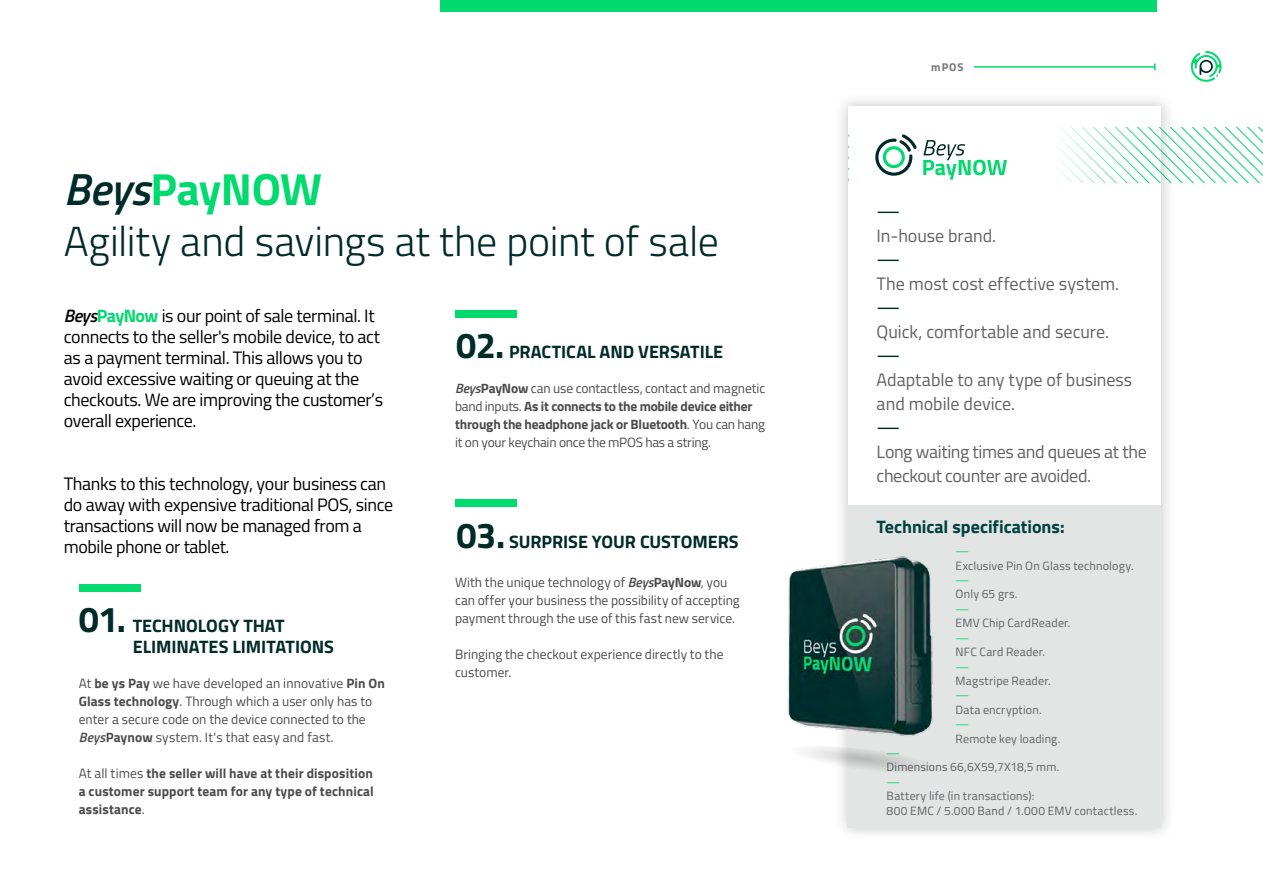
<style>
.page{position:relative;width:1263px;height:893px;background:#fff}
.page>*{position:absolute;margin:0;border:0;box-sizing:border-box;transform-origin:0 0}
.t1{font:700 45px "Titillium Web";letter-spacing:-.01em;color:#00da6f}
.t2{font:300 42px "Titillium Web";letter-spacing:-.005em;color:#002b29}
.t3{font:21px "Titillium Web";color:#002b29}
.t4{font:18px/21px "Titillium Web";letter-spacing:-.02em;color:#000}
.t5{font:18px/24px "Titillium Web";letter-spacing:-.005em;color:#606163}
.t6{font:700 18px/21px "Titillium Web";letter-spacing:-.005em;color:#002b29}
.t7{font:18px/24px "Titillium Web";letter-spacing:-.025em;color:#606163}
.t8{font:700 18px "Titillium Web";color:#004141}
.t9{font:13.5px/18px "Titillium Web";color:#4b4b4d}
.t10{font:700 13.5px/18px "Titillium Web";letter-spacing:.01em;color:#4b4b4d;text-align:justify}
.t11{font:12px/14.4px "Titillium Web";letter-spacing:.015em;color:#606163}
.t12{font:12px "Titillium Web";color:#00da6f}
.t13{font:700 11.25px "Titillium Web";color:#757577}
.s1{font-weight:600;font-style:italic;color:#002b29}
.s2{font-weight:600;font-style:italic}
.s3{font-weight:700;color:#00da6f}
.s4{font-style:inherit}
.s5{font-size:36px}
.s6{font-weight:700}
.s7{font-weight:400}
</style>
<div class="page">
<div style="left:834px;top:92px;width:341px;height:750px;background:#4b4b4d;opacity:.3"></div>
<div style="left:848px;top:106px;width:313px;height:721px;background:#fff"></div>
<div style="left:847px;top:505px;width:314px;height:322px;background:#e3e4e4"></div>
<div style="left:79px;top:585px;width:62px;height:7px;background:#00da6f"></div>
<div style="left:456px;top:310px;width:61px;height:7px;background:#00da6f"></div>
<div style="left:456px;top:500px;width:61px;height:7px;background:#00da6f"></div>
<svg style="left:848px;top:128px;width:415px;height:55px"></svg>
<hr style="left:974px;top:66px;width:181px;height:2px;background:#00da6f">
<div style="left:440px;top:0;width:717px;height:12px;background:#00da6f"></div>
<svg style="left:1191px;top:51px;width:30px;height:31px"></svg>
<img style="left:805px;top:746px;width:115px;height:26px">
<img style="left:788px;top:553px;width:145px;height:186px">
<h1 class="t1" style="left:64px;top:155px;width:260px"><span class="s1">Beys</span>PayNOW</h1>
<h2 class="t2" style="left:64px;top:211px;width:657px">Agility and savings at the point of sale</h2>
<p class="t4" style="left:64px;top:305px;width:321px"><span class="s2">Beys</span><span class="s3">PayNow</span> is our point of sale terminal. It connects to the seller<span class="s4">'</span>s mobile device, to act as a payment terminal. This allows you to avoid excessive waiting or queuing at the checkouts. <span class="s4">We are i</span>mproving the customer’s overall experience.</p>
<h3 class="t4" style="left:64px;top:473px;width:331px">Thanks to this technology, your business can do away with expensive traditional POS, since transactions will now be managed from a mobile phone or tablet.</h3>
<h3 class="t6" style="left:133px;top:615px;width:203px;text-indent:-54px"><span class="s5">01.</span> TECHNOLOGY THAT<br>ELIMINATES LIMITATIONS</h3>
<p class="t9" style="left:79px;top:674px;width:308px">At <span class="s6">be ys Pay</span> we have developed an innovative <span class="s6">Pin On Glass technology</span>. Through which a user only has to enter a secure code on the device connected to the <span class="s2">Beys</span><span class="s6">Paynow</span> system. It's that easy and fast.</p>
<p class="t10" style="left:79px;top:764px;width:297px"><span class="s7">At all times</span> the seller will have at their disposition a customer support team for any type of technical assistance<span class="s7">.</span></p>
<h3 class="t6" style="left:456px;top:340px;width:269px"><span class="s5">02.</span> PRACTICAL AND VERSATILE</h3>
<p class="t9" style="left:455px;top:378px;width:312px"><span class="s2">Beys</span><span class="s6">PayNow</span> can use contactless, contact and magnetic band inputs. <span class="s6">As it connects to the mobile device either through the headphone jack or Bluetooth</span>. You can hang it on your keychain <span class="s4">once</span> the mPOS has a string.</p>
<h3 class="t6" style="left:457px;top:531px;width:284px"><span class="s5">03.</span> SURPRISE YOUR CUSTOMERS</h3>
<p class="t9" style="left:455px;top:573px;width:286px">With the unique technology of <span class="s2">Beys</span><span class="s6">PayNow</span>, you can offer your business the possibility of accepting payment through the use of this fast new service.</p>
<p class="t9" style="left:455px;top:645px;width:270px">Bringing the checkout experience directly to the customer.</p>
<p class="t13" style="left:931px;top:59px;width:34px">mPOS</p>
<h3 class="t3" style="left:877px;top:195px;width:25px">—</h3>
<h3 class="t5" style="left:877px;top:222px;width:121px">In-house brand.</h3>
<h3 class="t3" style="left:877px;top:243px;width:25px">—</h3>
<h3 class="t5" style="left:877px;top:270px;width:244px">The most cost effective system.</h3>
<h3 class="t3" style="left:877px;top:291px;width:25px">—</h3>
<h3 class="t5" style="left:877px;top:318px;width:234px">Quick, comfortable and secure.</h3>
<h3 class="t3" style="left:877px;top:339px;width:25px">—</h3>
<h3 class="t5" style="left:877px;top:366px;width:257px">Adaptable to any type of business and mobile device.</h3>
<h3 class="t3" style="left:877px;top:411px;width:25px">—</h3>
<h3 class="t7" style="left:877px;top:438px;width:272px">Long waiting times and queues at the checkout counter are avoided.</h3>
<h3 class="t8" style="left:877px;top:513px;width:189px">Technical specifications:</h3>
<p class="t12" style="left:956px;top:542px;width:15px">—</p>
<p class="t11" style="left:956px;top:558px;width:179px">Exclusive Pin On Glass technology.</p>
<p class="t12" style="left:956px;top:571px;width:15px">—</p>
<p class="t11" style="left:956px;top:586px;width:63px">Only 65 grs.</p>
<p class="t12" style="left:956px;top:600px;width:15px">—</p>
<p class="t11" style="left:956px;top:615px;width:116px">EMV Chip CardReader.</p>
<p class="t12" style="left:956px;top:629px;width:15px">—</p>
<p class="t11" style="left:956px;top:644px;width:91px">NFC Card Reader.</p>
<p class="t12" style="left:956px;top:657px;width:15px">—</p>
<p class="t11" style="left:956px;top:673px;width:96px">Magstripe Reader.</p>
<p class="t12" style="left:956px;top:686px;width:15px">—</p>
<p class="t11" style="left:956px;top:702px;width:88px">Data encryption.</p>
<p class="t12" style="left:956px;top:715px;width:15px">—</p>
<p class="t11" style="left:956px;top:730px;width:106px">Remote key loading.</p>
<p class="t12" style="left:887px;top:744px;width:15px">—</p>
<p class="t11" style="left:887px;top:759px;width:174px">Dimensions 66,6X59,7X18,5 mm.</p>
<p class="t12" style="left:887px;top:773px;width:15px">—</p>
<p class="t11" style="left:887px;top:788px;width:252px">Battery life (in transactions):<br>800 EMC / 5.000 Band / 1.000 EMV contactless.</p>
</div>
